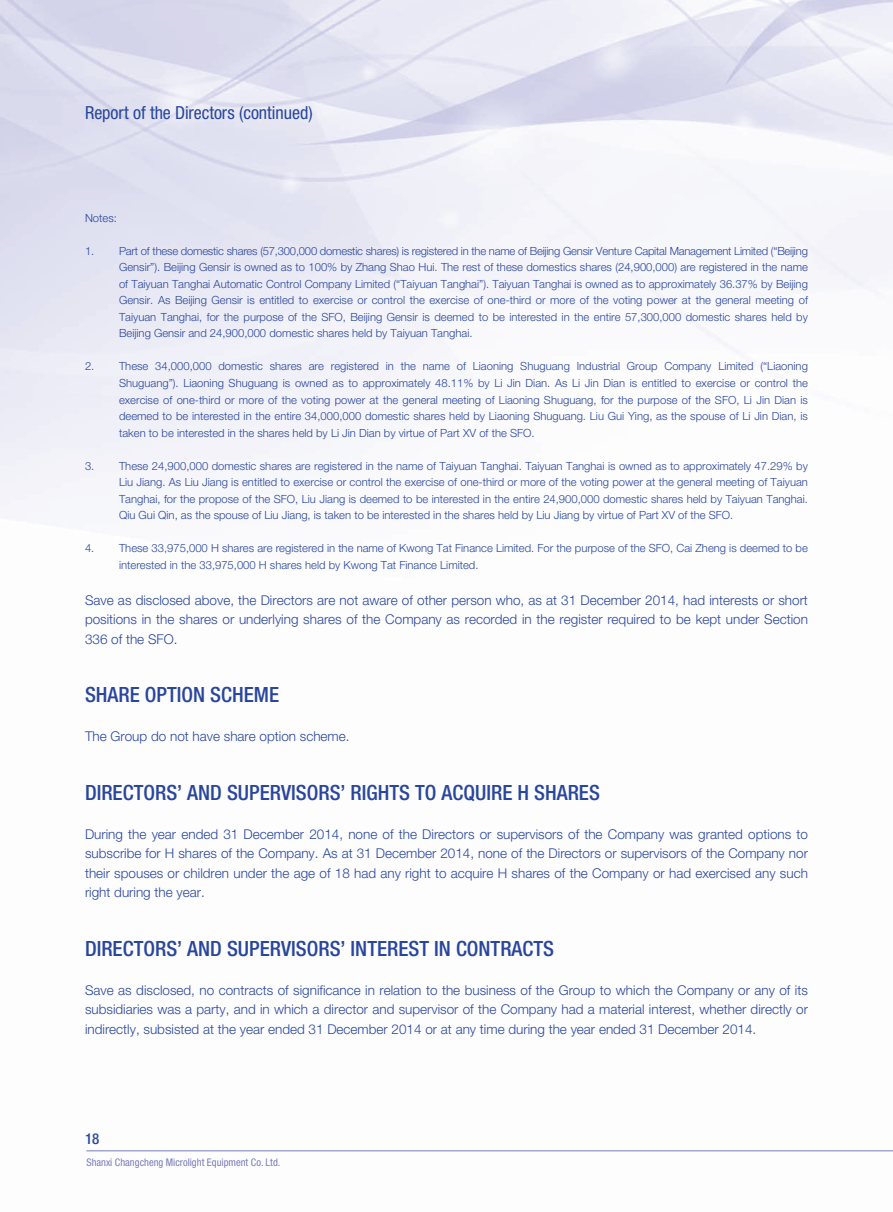
<style>
.page{position:relative;width:893px;height:1212px;background:#fff}
.page>*{position:absolute;margin:0;border:0;box-sizing:border-box;transform-origin:0 0}
.t1{font:500 condensed 21px "Helvetica Neue LT Std";color:#29469d}
.t2{font:condensed 18px "Helvetica Neue LT Std";color:#29469d}
.t3{font:500 condensed 15px "Helvetica Neue LT Std";color:#29469d}
.t4{font:300 13.5px/19.5px "Helvetica Neue LT Std";color:#29469d;text-align:justify}
.t5{font:300 11.25px/16.5px "Helvetica Neue LT Std";color:#29469d;text-align:justify}
.t6{font:condensed 10.5px "Helvetica Neue LT Std";color:#787cbb}
</style>
<div class="page">
<hr style="left:86px;top:1150px;width:807px;height:1px;background:#787cbb">
<h2 class="t2" style="left:85px;top:106px;width:229px">Report of the Directors (continued)</h2>
<p class="t5" style="left:85px;top:211px;width:33px">Notes:</p>
<p class="t5" style="left:119px;top:244px;width:690px;text-indent:-34px">1. Part of these domestic shares (57,300,000 domestic shares) is registered in the name of Beijing Gensir Venture Capital Management Limited (“Beijing Gensir”). Beijing Gensir is owned as to 100% by Zhang Shao Hui. The rest of these domestics shares (24,900,000) are registered in the name of Taiyuan Tanghai Automatic Control Company Limited (“Taiyuan Tanghai”). Taiyuan Tanghai is owned as to approximately 36.37% by Beijing Gensir. As Beijing Gensir is entitled to exercise or control the exercise of one-third or more of the voting power at the general meeting of Taiyuan Tanghai, for the purpose of the SFO, Beijing Gensir is deemed to be interested in the entire 57,300,000 domestic shares held by Beijing Gensir and 24,900,000 domestic shares held by Taiyuan Tanghai.</p>
<p class="t5" style="left:119px;top:360px;width:690px;text-indent:-34px">2. These 34,000,000 domestic shares are registered in the name of Liaoning Shuguang Industrial Group Company Limited (“Liaoning Shuguang”). Liaoning Shuguang is owned as to approximately 48.11% by Li Jin Dian. As Li Jin Dian is entitled to exercise or control the exercise of one-third or more of the voting power at the general meeting of Liaoning Shuguang, for the purpose of the SFO, Li Jin Dian is deemed to be interested in the entire 34,000,000 domestic shares held by Liaoning Shuguang. Liu Gui Ying, as the spouse of Li Jin Dian, is taken to be interested in the shares held by Li Jin Dian by virtue of Part XV of the SFO.</p>
<p class="t5" style="left:119px;top:459px;width:690px;text-indent:-34px">3. These 24,900,000 domestic shares are registered in the name of Taiyuan Tanghai. Taiyuan Tanghai is owned as to approximately 47.29% by Liu Jiang. As Liu Jiang is entitled to exercise or control the exercise of one-third or more of the voting power at the general meeting of Taiyuan Tanghai, for the propose of the SFO, Liu Jiang is deemed to be interested in the entire 24,900,000 domestic shares held by Taiyuan Tanghai.<br>Qiu Gui Qin, as the spouse of Liu Jiang, is taken to be interested in the shares held by Liu Jiang by virtue of Part XV of the SFO.</p>
<p class="t5" style="left:119px;top:541px;width:690px;text-indent:-34px">4. These 33,975,000 H shares are registered in the name of Kwong Tat Finance Limited. For the purpose of the SFO, Cai Zheng is deemed to be interested in the 33,975,000 H shares held by Kwong Tat Finance Limited.</p>
<p class="t4" style="left:85px;top:592px;width:724px">Save as disclosed above, the Directors are not aware of other person who, as at 31 December 2014, had interests or short positions in the shares or underlying shares of the Company as recorded in the register required to be kept under Section 336 of the SFO.</p>
<h1 class="t1" style="left:85px;top:687px;width:196px">SHARE OPTION SCHEME</h1>
<p class="t4" style="left:85px;top:728px;width:266px">The Group do not have share option scheme.</p>
<h1 class="t1" style="left:85px;top:784px;width:516px">DIRECTORS’ AND SUPERVISORS’ RIGHTS TO ACQUIRE H SHARES</h1>
<p class="t4" style="left:85px;top:826px;width:724px">During the year ended 31 December 2014, none of the Directors or supervisors of the Company was granted options to subscribe for H shares of the Company. As at 31 December 2014, none of the Directors or supervisors of the Company nor their spouses or children under the age of 18 had any right to acquire H shares of the Company or had exercised any such right during the year.</p>
<h1 class="t1" style="left:85px;top:940px;width:470px">DIRECTORS’ AND SUPERVISORS’ INTEREST IN CONTRACTS</h1>
<p class="t4" style="left:85px;top:982px;width:724px">Save as disclosed, no contracts of significance in relation to the business of the Group to which the Company or any of its subsidiaries was a party, and in which a director and supervisor of the Company had a material interest, whether directly or indirectly, subsisted at the year ended 31 December 2014 or at any time during the year ended 31 December 2014.</p>
<h3 class="t3" style="left:85px;top:1133px;width:16px">18</h3>
<p class="t6" style="left:86px;top:1159px;width:195px">Shanxi Changcheng Microlight Equipment Co. Ltd.</p>
</div>
